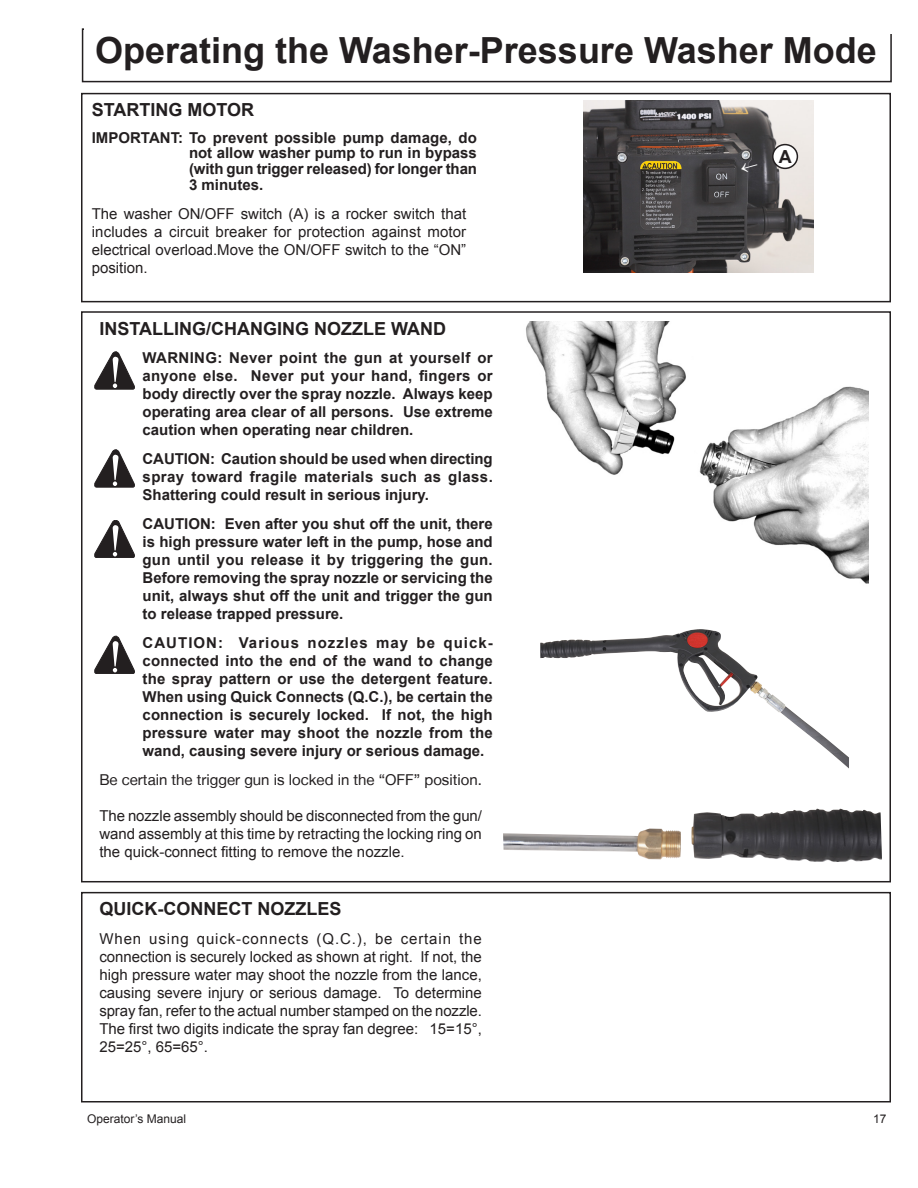
<style>
.page{position:relative;width:918px;height:1188px;background:#fff}
.page>*{position:absolute;margin:0;border:0;box-sizing:border-box;transform-origin:0 0}
.Headline{font:700 36px "Arial";color:#231f20}
.Subhead_1{font:700 18px "Arial";color:#231f20}
.ALPHA_CALLOUT{font:700 18px "Arial";color:#231f20}
.Caution{font:700 15px/18px "Arial";color:#231f20;text-align:justify}
.Text_Flush_Left{font:15px/18px "Arial";color:#231f20;text-align:justify}
.Important{font:700 15px/15.8px "Arial";letter-spacing:-.005em;color:#231f20;text-align:justify}
.Text_Flush_Left-2{font:15px "Helvetica Neue LT";color:#231f20}
.t1{font:12px "Arial";color:#231f20}
</style>
<div class="page">
<div style="left:82px;top:28px;width:810px;height:54px;border:2px solid #231f20"></div>
<div style="left:84px;top:17px;width:808px;height:16px;background:#fff"></div>
<div style="left:81px;top:93px;width:810px;height:209px;border:2px solid #231f20"></div>
<div style="left:81px;top:892px;width:810px;height:210px;border:2px solid #231f20"></div>
<img style="left:583px;top:100px;width:230px;height:173px">
<div style="left:773px;top:145px;width:24px;height:23px;background:#fff;border-radius:50%"></div>
<div style="left:772px;top:144px;width:26px;height:25px;border:2px solid #231f20;border-radius:50%"></div>
<img style="left:503px;top:809px;width:379px;height:53px">
<img style="left:526px;top:321px;width:343px;height:263px">
<img style="left:540px;top:629px;width:309px;height:140px">
<svg style="left:94px;top:352px;width:41px;height:37px"></svg>
<svg style="left:94px;top:450px;width:41px;height:37px"></svg>
<svg style="left:94px;top:520px;width:41px;height:38px"></svg>
<svg style="left:94px;top:636px;width:41px;height:38px"></svg>
<svg style="left:740px;top:160px;width:18px;height:13px"></svg>
<p class="Headline" style="left:95px;top:27px;width:783px">Operating the Washer-Pressure Washer Mode</p>
<p class="Subhead_1" style="left:92px;top:98px;width:164px">STARTING MOTOR</p>
<p class="Important" style="left:189px;top:130px;width:290px;text-indent:-97px">IMPORTANT: To prevent possible pump damage, do not allow washer pump to run in bypass (with gun trigger released) for longer than 3 minutes.</p>
<p class="Text_Flush_Left" style="left:92px;top:205px;width:376px">The washer ON/OFF switch (A) is a rocker switch that includes a circuit breaker for protection against motor electrical overload.Move the ON/OFF switch to the “ON” position.</p>
<p class="Subhead_1" style="left:99px;top:316px;width:348px">INSTALLING/CHANGING NOZZLE WAND</p>
<p class="Caution" style="left:143px;top:350px;width:352px">WARNING: Never point the gun at yourself or anyone else. Never put your hand, fingers or body directly over the spray nozzle. Always keep operating area clear of all persons. Use extreme caution when operating near children.</p>
<p class="Caution" style="left:143px;top:450px;width:352px">CAUTION: Caution should be used when directing spray toward fragile materials such as glass.<br>Shattering could result in serious injury.</p>
<p class="Caution" style="left:143px;top:515px;width:352px">CAUTION: Even after you shut off the unit, there is high pressure water left in the pump, hose and gun until you release it by triggering the gun.<br>Before removing the spray nozzle or servicing the unit, always shut off the unit and trigger the gun to release trapped pressure.</p>
<p class="Caution" style="left:143px;top:634px;width:352px">CAUTION: Various nozzles may be quick&shy;connected into the end of the wand to change the spray pattern or use the detergent feature.<br>When using Quick Connects (Q.C.), be certain the connection is securely locked. If not, the high pressure water may shoot the nozzle from the wand, causing severe injury or serious damage.</p>
<p class="Text_Flush_Left-2" style="left:99px;top:770px;width:384px">Be certain the trigger gun is locked in the “OFF” position.</p>
<p class="Text_Flush_Left" style="left:99px;top:806px;width:384px">The nozzle assembly should be disconnected from the gun/ wand assembly at this time by retracting the locking ring on the quick-connect fitting to remove the nozzle.</p>
<p class="Subhead_1" style="left:99px;top:897px;width:243px">QUICK-CONNECT NOZZLES</p>
<p class="Text_Flush_Left" style="left:99px;top:930px;width:384px">When using quick-connects (Q.C.), be certain the connection is securely locked as shown at right. If not, the high pressure water may shoot the nozzle from the lance, causing severe injury or serious damage. To determine spray fan, refer to the actual number stamped on the nozzle.<br>The first two digits indicate the spray fan degree: 15=15°, 25=25°, 65=65°.</p>
<p class="ALPHA_CALLOUT" style="left:779px;top:145px;width:14px">A</p>
<p class="t1" style="left:87px;top:1111px;width:100px">Operator’s Manual</p>
<p class="t1" style="left:873px;top:1111px;width:15px">17</p>
</div>
